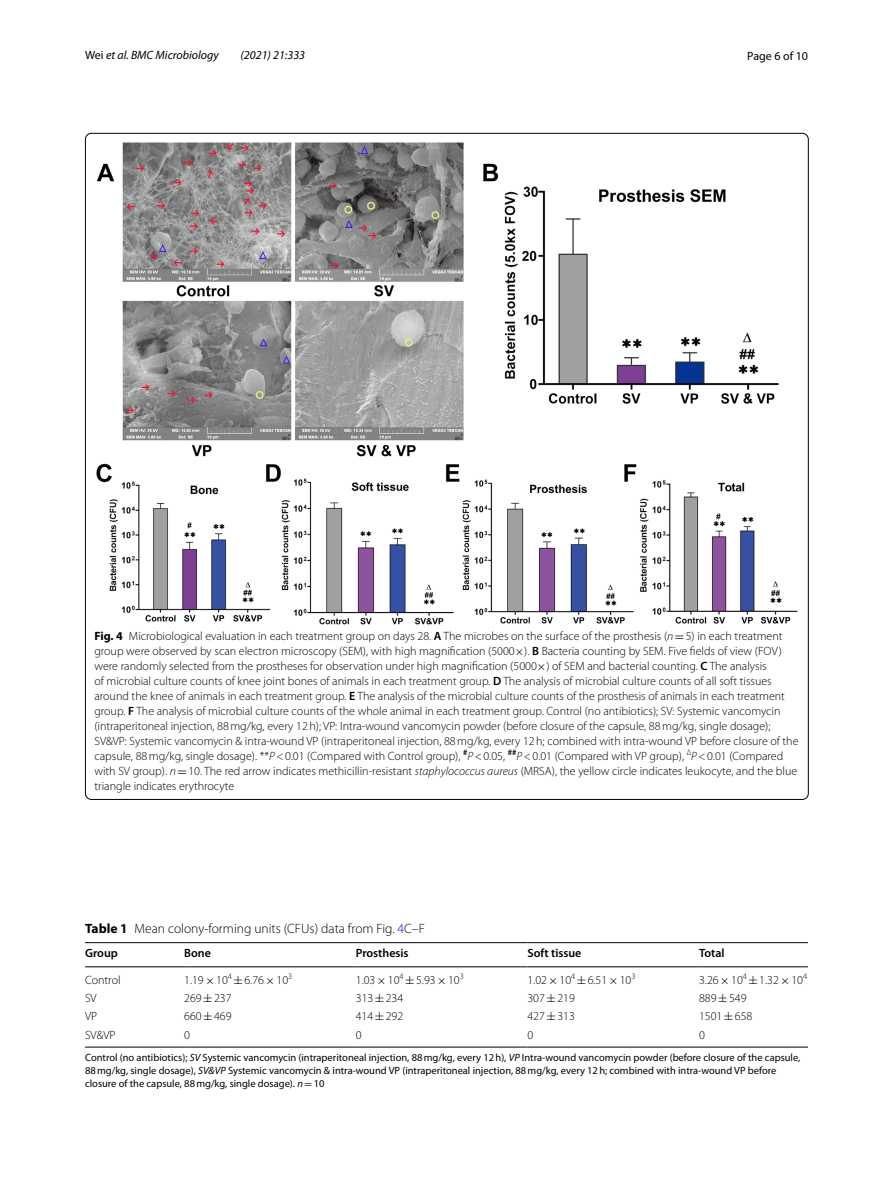
<style>
.page{position:relative;width:893px;height:1187px;background:#fff}
.page>*{position:absolute;margin:0;border:0;box-sizing:border-box;transform-origin:0 0}
.t1{font:300 13.5px "Myriad Pro";color:#000}
.t2{font:300 12px/15px "Myriad Pro";color:#000}
.t3{font:italic 12px "Myriad Pro";color:#000}
.t4{font:600 12px "Myriad Pro";color:#000}
.t5{font:12px "Myriad Pro";color:#000}
.t6{font:10.5px/12.8px "Myriad Pro";color:#000}
.s1{font-style:normal}
.s2{font-weight:700}
.s3{font-weight:600}
.s4{font-style:italic}
.s5{font-family:"MTSY";font-weight:400}
.s6{color:#00f}
.s7{font-family:"MTSY"}
</style>
<div class="page">
<img style="left:97px;top:142px;width:700px;height:482px">
<hr style="left:85px;top:942px;width:99px;height:1px;background:#000">
<hr style="left:85px;top:966px;width:99px;height:1px;background:#000">
<hr style="left:184px;top:942px;width:172px;height:1px;background:#000">
<hr style="left:184px;top:966px;width:172px;height:1px;background:#000">
<hr style="left:356px;top:942px;width:171px;height:1px;background:#000">
<hr style="left:356px;top:966px;width:171px;height:1px;background:#000">
<hr style="left:527px;top:942px;width:172px;height:1px;background:#000">
<hr style="left:527px;top:966px;width:172px;height:1px;background:#000">
<hr style="left:699px;top:942px;width:109px;height:1px;background:#000">
<hr style="left:699px;top:966px;width:109px;height:1px;background:#000">
<hr style="left:85px;top:1046px;width:99px;height:1px;background:#000">
<hr style="left:184px;top:1046px;width:172px;height:1px;background:#000">
<hr style="left:356px;top:1046px;width:171px;height:1px;background:#000">
<hr style="left:527px;top:1046px;width:172px;height:1px;background:#000">
<hr style="left:699px;top:1046px;width:109px;height:1px;background:#000">
<p class="t3" style="left:85px;top:48px;width:135px"><span class="s1">Wei</span> et al. BMC Microbiology</p>
<p class="t3" style="left:241px;top:48px;width:66px">(2021) 21:333</p>
<p class="t5" style="left:747px;top:48px;width:62px">Page 6 of 10</p>
<p class="t2" style="left:94px;top:628px;width:706px"><span class="s2">Fig. 4</span> Microbiological evaluation in each treatment group on days 28. <span class="s3">A</span> The microbes on the surface of the prosthesis (<span class="s4">n</span><span class="s5">=</span>5) in each treatment group were observed by scan electron microscopy (SEM), with high magnification (5000<span class="s5">×</span>). <span class="s3">B</span> Bacteria counting by SEM. Five fields of view (FOV) were randomly selected from the prostheses for observation under high magnification (5000<span class="s5">×</span>) of SEM and bacterial counting. <span class="s3">C</span> The analysis<br>of microbial culture counts of knee joint bones of animals in each treatment group. <span class="s3">D</span> The analysis of microbial culture counts of all soft tissues around the knee of animals in each treatment group. <span class="s3">E</span> The analysis of the microbial culture counts of the prosthesis of animals in each treatment group. <span class="s3">F</span> The analysis of microbial culture counts of the whole animal in each treatment group. Control (no antibiotics); SV: Systemic vancomycin (intraperitoneal injection, 88mg/kg, every 12h); VP: Intra-wound vancomycin powder (before closure of the capsule, 88mg/kg, single dosage); SV&amp;VP: Systemic vancomycin &amp; intra-wound VP (intraperitoneal injection, 88mg/kg, every 12h; combined with intra-wound VP before closure of the capsule, 88mg/kg, single dosage). **<span class="s4">P</span>&lt;0.01 (Compared with Control group), <sup>#</sup><span class="s4">P</span>&lt;0.05, <sup>##</sup><span class="s4">P</span>&lt;0.01 (Compared with VP group), <sup>∆</sup><span class="s4">P</span>&lt;0.01 (Compared with SV group). <span class="s4">n</span><span class="s5">=</span>10. The red arrow indicates methicillin-resistant <span class="s4">staphylococcus aureus</span> (MRSA), the yellow circle indicates leukocyte, and the blue triangle indicates erythrocyte</p>
<p class="t1" style="left:85px;top:920px;width:341px"><span class="s2">Table 1</span> Mean colony-forming units (CFUs) data from Fig. <span class="s6">4</span>C–F</p>
<p class="t4" style="left:85px;top:945px;width:34px">Group</p>
<p class="t4" style="left:184px;top:945px;width:28px">Bone</p>
<p class="t4" style="left:356px;top:945px;width:54px">Prosthesis</p>
<p class="t4" style="left:527px;top:945px;width:56px">Soft tissue</p>
<p class="t4" style="left:699px;top:945px;width:27px">Total</p>
<p class="t2" style="left:85px;top:972px;width:37px">Control</p>
<p class="t2" style="left:184px;top:972px;width:110px">1.19<span class="s5">×</span> -10<sup>4</sup> <span class="s5">±</span>6.76<span class="s5">×</span> -10<sup>3</sup></p>
<p class="t2" style="left:356px;top:972px;width:110px">1.03<span class="s5">×</span> -10<sup>4</sup> <span class="s5">±</span>5.93<span class="s5">×</span> -10<sup>3</sup></p>
<p class="t2" style="left:527px;top:972px;width:110px">1.02<span class="s5">×</span> -10<sup>4</sup> <span class="s5">±</span>6.51<span class="s5">×</span> -10<sup>3</sup></p>
<p class="t2" style="left:699px;top:972px;width:110px">3.26<span class="s5">×</span> -10<sup>4</sup> <span class="s5">±</span>1.32<span class="s5">×</span> -10<sup>4</sup></p>
<p class="t2" style="left:85px;top:990px;width:13px">SV</p>
<p class="t2" style="left:184px;top:990px;width:49px">269<span class="s5">±</span>237</p>
<p class="t2" style="left:356px;top:990px;width:49px">313<span class="s5">±</span>234</p>
<p class="t2" style="left:527px;top:990px;width:49px">307<span class="s5">±</span>219</p>
<p class="t2" style="left:699px;top:990px;width:49px">889<span class="s5">±</span>549</p>
<p class="t2" style="left:85px;top:1008px;width:14px">VP</p>
<p class="t2" style="left:184px;top:1008px;width:49px">660<span class="s5">±</span>469</p>
<p class="t2" style="left:356px;top:1008px;width:49px">414<span class="s5">±</span>292</p>
<p class="t2" style="left:527px;top:1008px;width:49px">427<span class="s5">±</span>313</p>
<p class="t2" style="left:699px;top:1008px;width:55px">1501<span class="s5">±</span>658</p>
<p class="t2" style="left:85px;top:1027px;width:32px">SV&amp;VP</p>
<p class="t2" style="left:184px;top:1027px;width:7px">0</p>
<p class="t2" style="left:356px;top:1027px;width:7px">0</p>
<p class="t2" style="left:527px;top:1027px;width:7px">0</p>
<p class="t2" style="left:699px;top:1027px;width:7px">0</p>
<p class="t6" style="left:85px;top:1050px;width:717px">Control (no antibiotics); <span class="s4">SV</span> Systemic vancomycin (intraperitoneal injection, 88mg/kg, every 12h), <span class="s4">VP</span> Intra-wound vancomycin powder (before closure of the capsule,<br>88mg/kg, single dosage), <span class="s4">SV&amp;VP</span> Systemic vancomycin &amp; intra-wound VP (intraperitoneal injection, 88mg/kg, every 12h; combined with intra-wound VP before closure of the capsule, 88mg/kg, single dosage). <span class="s4">n</span><span class="s7">=</span>10</p>
</div>
